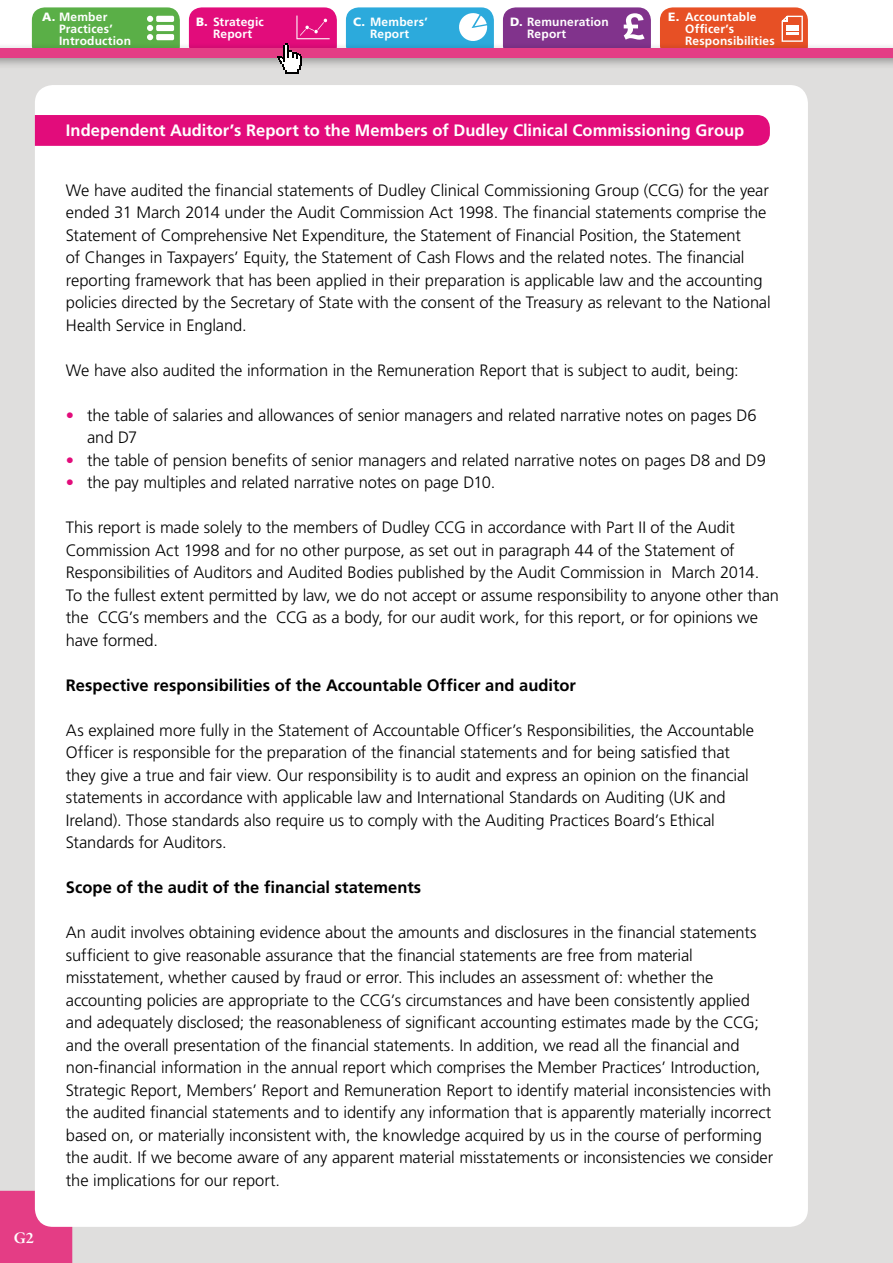
<style>
.page{position:relative;width:893px;height:1263px;background:#fff}
.page>*{position:absolute;margin:0;border:0;box-sizing:border-box;transform-origin:0 0}
.t1{font:300 16.5px/22.5px "Frutiger LT";letter-spacing:-.005em;color:#000}
.t2{font:700 16.5px "Frutiger LT";color:#000}
.t3{font:700 16.5px "Frutiger LT";color:#fff}
.t4{font:600 16.5px "Garamond Premr Pro";color:#fff}
.t5{font:700 12px/12px "Frutiger LT";letter-spacing:.015em;color:#fff}
.s1{font-family:"Frutiger";font-weight:900}
.s2{color:#e20c7b}
</style>
<div class="page">
<div style="left:32px;top:7px;width:148px;height:51px;background:#5aaf47;border-radius:13px"></div>
<div style="left:156px;top:16px;width:18px;height:6px;background:#fff;border-radius:2px"></div>
<div style="left:156px;top:25px;width:18px;height:6px;background:#fff;border-radius:2px"></div>
<svg style="left:147px;top:16px;width:6px;height:24px"></svg>
<div style="left:156px;top:34px;width:18px;height:6px;background:#fff;border-radius:2px"></div>
<div style="left:189px;top:7px;width:148px;height:51px;background:#e20c7b;border-radius:13px"></div>
<div style="left:660px;top:7px;width:148px;height:51px;background:#e75025;border-radius:13px"></div>
<svg style="left:782px;top:16px;width:21px;height:26px"></svg>
<div style="left:346px;top:7px;width:148px;height:51px;background:#2caadc;border-radius:13px"></div>
<svg style="left:459px;top:13px;width:28px;height:28px"></svg>
<div style="left:503px;top:7px;width:148px;height:51px;background:#81338c;border-radius:13px"></div>
<svg style="left:624px;top:13px;width:21px;height:27px"></svg>
<div style="left:0;top:49px;width:893px;height:1214px;background:#dfdedd"></div>
<div style="left:0;top:1191px;width:72px;height:72px;background:#e43d85"></div>
<div style="left:35px;top:85px;width:773px;height:1142px;background:#fff;border-radius:18px"></div>
<div style="left:0;top:42px;width:893px;height:28px;background:#000;opacity:.37"></div>
<div style="left:0;top:48px;width:893px;height:10px;background:#e43d85"></div>
<svg style="left:278px;top:16px;width:52px;height:58px"></svg>
<div style="left:35px;top:115px;width:735px;height:31px;background:#e20c7b"></div>
<p class="t5" style="left:59px;top:10px;width:74px;text-indent:-17px"><span class="s1">A.</span> Member<br>Practices’<br>Introduction</p>
<p class="t5" style="left:196px;top:16px;width:69px;text-align:center"><span class="s1">B.</span> Strategic<br>Report</p>
<p class="t5" style="left:685px;top:10px;width:91px;text-indent:-17px"><span class="s1">E.</span> Accountable<br>Officer’s<br>Responsibilities</p>
<p class="t5" style="left:353px;top:16px;width:76px;text-align:center"><span class="s1">C.</span> Members’<br>Report</p>
<p class="t5" style="left:527px;top:16px;width:83px;text-indent:-17px"><span class="s1">D.</span> Remuneration<br>Report</p>
<p class="t4" style="left:14px;top:1228px;width:22px">G2</p>
<p class="t3" style="left:66px;top:120px;width:680px">Independent Auditor’s Report to the Members of Dudley Clinical Commissioning Group</p>
<p class="t1" style="left:66px;top:179px;width:706px">We have audited the financial statements of Dudley Clinical Commissioning Group (CCG) for the year ended 31 March 2014 under the Audit Commission Act 1998. The financial statements comprise the Statement of Comprehensive Net Expenditure, the Statement of Financial Position, the Statement<br>of Changes in Taxpayers’ Equity, the Statement of Cash Flows and the related notes. The financial reporting framework that has been applied in their preparation is applicable law and the accounting policies directed by the Secretary of State with the consent of the Treasury as relevant to the National Health Service in England.</p>
<p class="t1" style="left:66px;top:359px;width:674px">We have also audited the information in the Remuneration Report that is subject to audit, being:</p>
<p class="t1" style="left:87px;top:404px;width:671px;text-indent:-21px"><span class="s2">•</span> the table of salaries and allowances of senior managers and related narrative notes on pages D6 and D7</p>
<p class="t1" style="left:66px;top:449px;width:701px"><span class="s2">•</span> the table of pension benefits of senior managers and related narrative notes on pages D8 and D9</p>
<p class="t1" style="left:66px;top:472px;width:431px"><span class="s2">•</span> the pay multiples and related narrative notes on page D10.</p>
<p class="t1" style="left:66px;top:516px;width:715px">This report is made solely to the members of Dudley CCG in accordance with Part II of the Audit Commission Act 1998 and for no other purpose, as set out in paragraph 44 of the Statement of Responsibilities of Auditors and Audited Bodies published by the Audit Commission in March 2014.<br>To the fullest extent permitted by law, we do not accept or assume responsibility to anyone other than the CCG’s members and the CCG as a body, for our audit work, for this report, or for opinions we have formed.</p>
<p class="t2" style="left:66px;top:675px;width:511px">Respective responsibilities of the Accountable Officer and auditor</p>
<p class="t1" style="left:66px;top:719px;width:690px">As explained more fully in the Statement of Accountable Officer’s Responsibilities, the Accountable Officer is responsible for the preparation of the financial statements and for being satisfied that they give a true and fair view. Our responsibility is to audit and express an opinion on the financial statements in accordance with applicable law and International Standards on Auditing (UK and Ireland). Those standards also require us to comply with the Auditing Practices Board’s Ethical Standards for Auditors.</p>
<p class="t2" style="left:66px;top:878px;width:357px">Scope of the audit of the financial statements</p>
<p class="t1" style="left:66px;top:922px;width:709px">An audit involves obtaining evidence about the amounts and disclosures in the financial statements sufficient to give reasonable assurance that the financial statements are free from material misstatement, whether caused by fraud or error. This includes an assessment of: whether the accounting policies are appropriate to the CCG’s circumstances and have been consistently applied and adequately disclosed; the reasonableness of significant accounting estimates made by the CCG; and the overall presentation of the financial statements. In addition, we read all the financial and non-financial information in the annual report which comprises the Member Practices’ Introduction, Strategic Report, Members’ Report and Remuneration Report to identify material inconsistencies with the audited financial statements and to identify any information that is apparently materially incorrect based on, or materially inconsistent with, the knowledge acquired by us in the course of performing the audit. If we become aware of any apparent material misstatements or inconsistencies we consider the implications for our report.</p>
</div>
